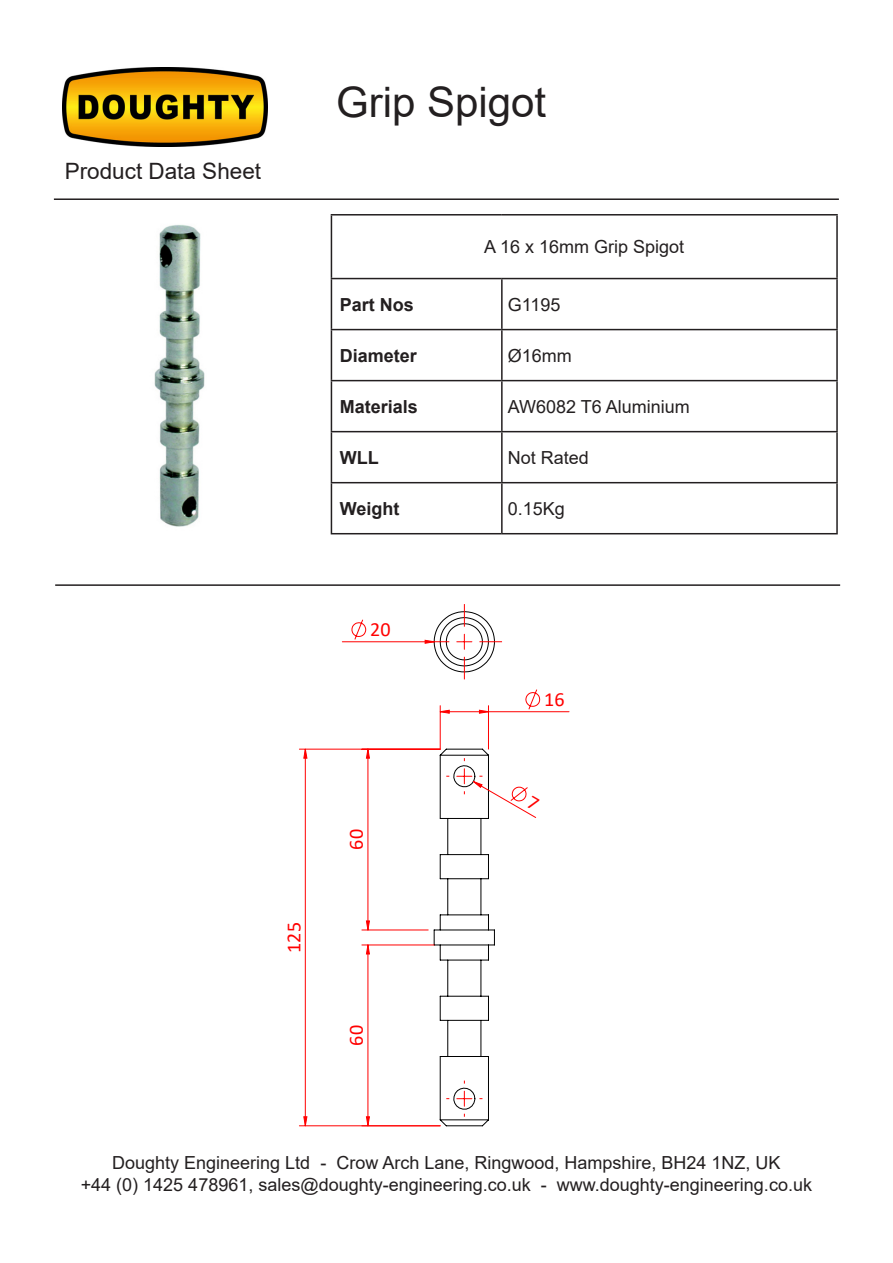
<style>
.page{position:relative;width:893px;height:1263px;background:#fff}
.page>*{position:absolute;margin:0;border:0;box-sizing:border-box;transform-origin:0 0}
.t1{font:42px "Arial";color:#231f20}
.t2{font:22.5px "Arial";color:#231f20}
.t3{font:20.1px "Calibri";color:#f00}
.t4{font:18px "Arial";color:#231f20}
.t5{font:700 18px "Arial";color:#231f20}
</style>
<div class="page">
<img style="left:63px;top:68px;width:205px;height:79px">
<hr style="left:54px;top:198px;width:785px;height:2px;background:#231f20">
<hr style="left:55px;top:584px;width:785px;height:2px;background:#231f20">
<img style="left:154px;top:225px;width:51px;height:302px">
<hr style="left:331px;top:214px;width:171px;height:2px;background:#231f20">
<hr style="left:331px;top:216px;width:1px;height:62px;background:#231f20">
<hr style="left:502px;top:214px;width:336px;height:2px;background:#231f20">
<hr style="left:836px;top:216px;width:2px;height:62px;background:#231f20">
<hr style="left:331px;top:278px;width:171px;height:1px;background:#231f20">
<hr style="left:331px;top:279px;width:1px;height:50px;background:#231f20">
<hr style="left:502px;top:278px;width:336px;height:1px;background:#231f20">
<hr style="left:501px;top:279px;width:2px;height:50px;background:#231f20">
<hr style="left:836px;top:279px;width:2px;height:50px;background:#231f20">
<hr style="left:331px;top:329px;width:171px;height:1px;background:#231f20">
<hr style="left:331px;top:330px;width:1px;height:50px;background:#231f20">
<hr style="left:502px;top:329px;width:336px;height:1px;background:#231f20">
<hr style="left:501px;top:330px;width:2px;height:50px;background:#231f20">
<hr style="left:836px;top:330px;width:2px;height:50px;background:#231f20">
<hr style="left:331px;top:380px;width:171px;height:1px;background:#231f20">
<hr style="left:331px;top:381px;width:1px;height:50px;background:#231f20">
<hr style="left:502px;top:380px;width:336px;height:1px;background:#231f20">
<hr style="left:501px;top:381px;width:2px;height:50px;background:#231f20">
<hr style="left:836px;top:381px;width:2px;height:50px;background:#231f20">
<hr style="left:331px;top:431px;width:171px;height:1px;background:#231f20">
<hr style="left:331px;top:432px;width:1px;height:50px;background:#231f20">
<hr style="left:502px;top:431px;width:336px;height:1px;background:#231f20">
<hr style="left:501px;top:432px;width:2px;height:50px;background:#231f20">
<hr style="left:836px;top:432px;width:2px;height:50px;background:#231f20">
<hr style="left:331px;top:482px;width:171px;height:1px;background:#231f20">
<hr style="left:331px;top:483px;width:1px;height:50px;background:#231f20">
<hr style="left:502px;top:482px;width:336px;height:1px;background:#231f20">
<hr style="left:501px;top:483px;width:2px;height:50px;background:#231f20">
<hr style="left:836px;top:483px;width:2px;height:50px;background:#231f20">
<hr style="left:331px;top:533px;width:171px;height:1px;background:#231f20">
<hr style="left:502px;top:533px;width:336px;height:1px;background:#231f20">
<svg style="left:525px;top:689px;width:16px;height:21px"></svg>
<svg style="left:351px;top:619px;width:16px;height:21px"></svg>
<hr style="left:276px;top:1152px;width:308px;height:1px;background:#c0c0c0">
<hr style="left:276px;top:595px;width:1px;height:545px;background:#c0c0c0">
<hr style="left:276px;top:595px;width:308px;height:1px;background:#c0c0c0">
<hr style="left:745px;top:595px;width:1px;height:545px;background:#c0c0c0">
<hr style="left:440px;top:706px;width:1px;height:43px;background:#f00">
<hr style="left:488px;top:706px;width:1px;height:43px;background:#f00">
<hr style="left:488px;top:711px;width:81px;height:1px;background:#f00">
<hr style="left:342px;top:641px;width:92px;height:1px;background:#f00">
<hr style="left:299px;top:1125px;width:141px;height:1px;background:#f00">
<hr style="left:299px;top:749px;width:141px;height:1px;background:#f00">
<hr style="left:362px;top:929px;width:66px;height:1px;background:#f00">
<hr style="left:362px;top:944px;width:72px;height:1px;background:#f00">
<svg style="left:439px;top:709px;width:49px;height:5px"></svg>
<svg style="left:424px;top:604px;width:78px;height:75px"></svg>
<svg style="left:303px;top:748px;width:67px;height:379px"></svg>
<svg style="left:433px;top:748px;width:104px;height:379px"></svg>
<p class="t2" style="left:65px;top:155px;width:198px">Product Data Sheet</p>
<p class="t1" style="left:336px;top:74px;width:212px">Grip Spigot</p>
<p class="t4" style="left:484px;top:234px;width:202px">A 16 x 16mm Grip Spigot</p>
<p class="t5" style="left:340px;top:292px;width:76px">Part Nos</p>
<p class="t4" style="left:508px;top:292px;width:54px">G1195</p>
<p class="t5" style="left:340px;top:343px;width:79px">Diameter</p>
<p class="t4" style="left:508px;top:343px;width:66px">Ø16mm</p>
<p class="t5" style="left:340px;top:394px;width:80px">Materials</p>
<p class="t4" style="left:508px;top:394px;width:184px">AW6082 T6 Aluminium</p>
<p class="t5" style="left:340px;top:445px;width:40px">WLL</p>
<p class="t4" style="left:508px;top:445px;width:83px">Not Rated</p>
<p class="t5" style="left:340px;top:496px;width:61px">Weight</p>
<p class="t4" style="left:508px;top:496px;width:59px">0.15Kg</p>
<p class="t3" style="left:370px;top:616px;width:22px">20</p>
<p class="t3" style="left:544px;top:686px;width:22px">16</p>
<p class="t3" style="left:280px;top:953px;width:32px;rotate:-90deg">125</p>
<p class="t3" style="left:342px;top:850px;width:22px;rotate:-90deg">60</p>
<p class="t3" style="left:342px;top:1045px;width:22px;rotate:-90deg">60</p>
<p class="t4" style="left:112px;top:1150px;width:670px">Doughty Engineering Ltd - Crow Arch Lane, Ringwood, Hampshire, BH24 1NZ, UK</p>
<p class="t4" style="left:81px;top:1172px;width:733px">+44 (0) 1425 478961, sales@doughty-engineering.co.uk - www.doughty-engineering.co.uk</p>
</div>
